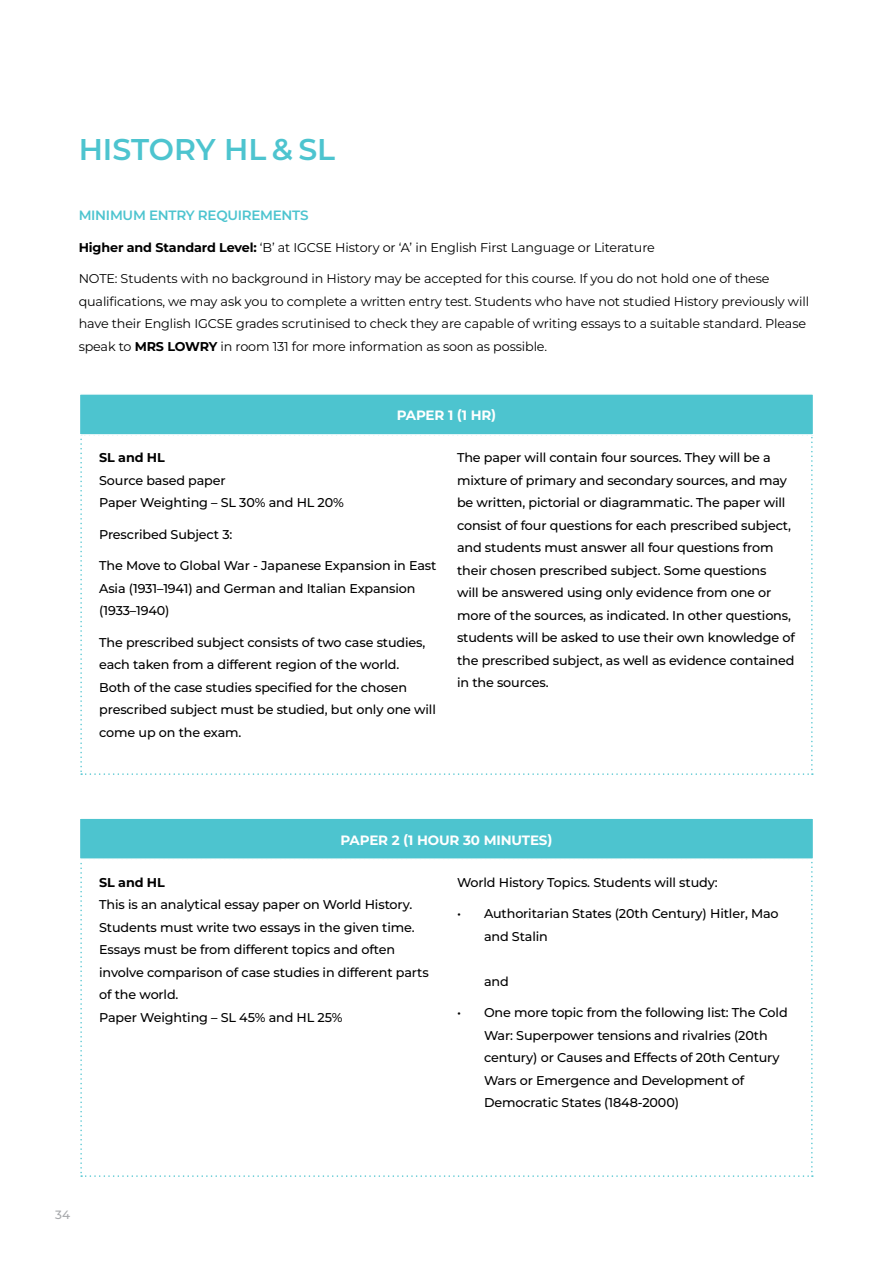
<style>
.page{position:relative;width:893px;height:1263px;background:#fff}
.page>*{position:absolute;margin:0;border:0;box-sizing:border-box;transform-origin:0 0}
.t1{font:600 30px "Montserrat";color:#4dc4cf}
.t2{font:700 13.5px "Montserrat";letter-spacing:-.01em;color:#fff}
.t3{font:600 13.5px "Montserrat";letter-spacing:-.02em;color:#4dc4cf}
.t4{font:500 12.75px/22.5px "Montserrat";letter-spacing:-.01em;color:#000}
.t5{font:12.75px/22.5px "Montserrat";letter-spacing:-.01em;color:#000}
.t6{font:700 12.75px "Montserrat";letter-spacing:-.01em;color:#000}
.t7{font:500 12px "Montserrat";color:#a7a9ac}
.s1{font-weight:700}
</style>
<div class="page">
<svg style="left:80px;top:437px;width:733px;height:338px"></svg>
<div style="left:79px;top:393px;width:735px;height:43px;background:#4dc4cf;border:2px solid #fff"></div>
<svg style="left:80px;top:861px;width:733px;height:316px"></svg>
<div style="left:79px;top:817px;width:735px;height:43px;background:#4dc4cf;border:2px solid #fff"></div>
<h1 class="t1" style="left:79px;top:129px;width:258px">HISTORY HL &amp; SL</h1>
<p class="t3" style="left:79px;top:206px;width:231px">MINIMUM ENTRY REQUIREMENTS</p>
<p class="t5" style="left:79px;top:235px;width:578px"><span class="s1">Higher and Standard Level:</span> ‘B’ at IGCSE History or ‘A’ in English First Language or Literature</p>
<p class="t5" style="left:79px;top:267px;width:732px">NOTE: Students with no background in History may be accepted for this course. If you do not hold one of these qualifications, we may ask you to complete a written entry test. Students who have not studied History previously will have their English IGCSE grades scrutinised to check they are capable of writing essays to a suitable standard. Please speak to <span class="s1">MRS LOWRY</span> in room 131 for more information as soon as possible.</p>
<p class="t2" style="left:397px;top:406px;width:101px">PAPER 1 (1 HR)</p>
<p class="t6" style="left:99px;top:449px;width:67px">SL and HL</p>
<p class="t4" style="left:99px;top:469px;width:246px">Source based paper<br>Paper Weighting – SL 30% and HL 20%</p>
<p class="t4" style="left:99px;top:523px;width:135px">Prescribed Subject 3:</p>
<p class="t4" style="left:99px;top:554px;width:339px">The Move to Global War - Japanese Expansion in East<br>Asia (1931–1941) and German and Italian Expansion (1933–1940)</p>
<p class="t4" style="left:99px;top:631px;width:338px">The prescribed subject consists of two case studies, each taken from a different region of the world.<br>Both of the case studies specified for the chosen prescribed subject must be studied, but only one will come up on the exam.</p>
<p class="t4" style="left:457px;top:446px;width:339px">The paper will contain four sources. They will be a mixture of primary and secondary sources, and may be written, pictorial or diagrammatic. The paper will consist of four questions for each prescribed subject, and students must answer all four questions from their chosen prescribed subject. Some questions<br>will be answered using only evidence from one or more of the sources, as indicated. In other questions, students will be asked to use their own knowledge of the prescribed subject, as well as evidence contained in the sources.</p>
<p class="t2" style="left:340px;top:831px;width:214px">PAPER 2 (1 HOUR 30 MINUTES)</p>
<p class="t6" style="left:99px;top:873px;width:67px">SL and HL</p>
<p class="t4" style="left:99px;top:893px;width:331px">This is an analytical essay paper on World History.<br>Students must write two essays in the given time.<br>Essays must be from different topics and often involve comparison of case studies in different parts of the world.<br>Paper Weighting – SL 45% and HL 25%</p>
<p class="t4" style="left:457px;top:870px;width:262px">World History Topics. Students will study:</p>
<p class="t4" style="left:484px;top:902px;width:296px;text-indent:-27px">• Authoritarian States (20th Century) Hitler, Mao and Stalin</p>
<p class="t4" style="left:484px;top:969px;width:26px">and</p>
<p class="t4" style="left:484px;top:1001px;width:305px;text-indent:-27px">• One more topic from the following list: The Cold War: Superpower tensions and rivalries (20th century) or Causes and Effects of 20th Century Wars or Emergence and Development of Democratic States (1848-2000)</p>
<p class="t7" style="left:55px;top:1207px;width:16px">34</p>
</div>
